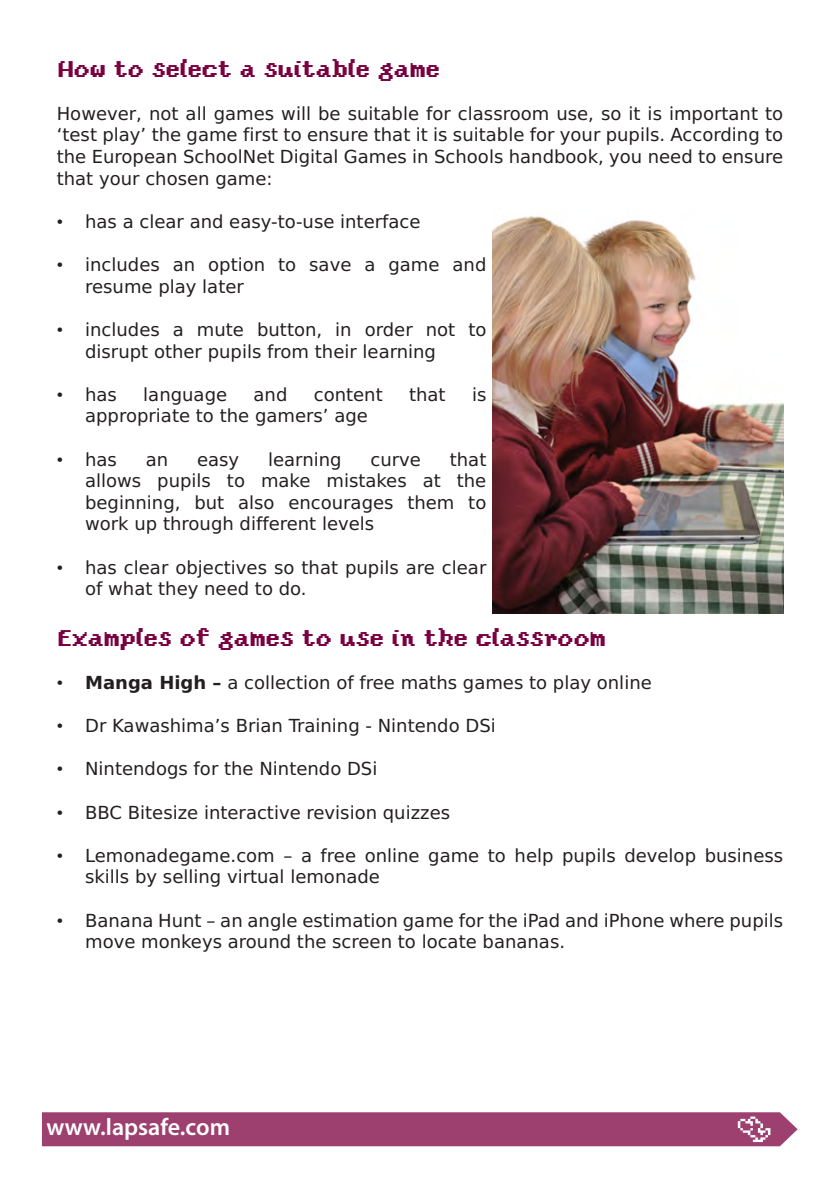
<style>
.page{position:relative;width:840px;height:1191px;background:#fff}
.page>*{position:absolute;margin:0;border:0;box-sizing:border-box;transform-origin:0 0}
.t1{font:24px "Yoster Island Reg";color:#7c0040}
.t2{font:600 24px "Myriad Pro";color:#fff}
.t3{font:18px/21.6px "BB Alpha Sans";color:#231f20}
.s1{font-weight:700}
</style>
<div class="page">
<div style="left:42px;top:1112px;width:755px;height:34px;background:#9d406f"></div>
<img style="left:492px;top:216px;width:290px;height:398px">
<p class="t1" style="left:57px;top:57px;width:383px">How to select a suitable game</p>
<p class="t3" style="left:57px;top:103px;width:727px;text-align:justify">However, not all games will be suitable for classroom use, so it is important to ‘test play’ the game first to ensure that it is suitable for your pupils. According to the European SchoolNet Digital Games in Schools handbook, you need to ensure that your chosen game:</p>
<p class="t3" style="left:57px;top:211px;width:365px">• has a clear and easy-to-use interface</p>
<p class="t3" style="left:85px;top:254px;width:402px;text-indent:-28px">• includes an option to save a game and resume play later</p>
<p class="t3" style="left:85px;top:319px;width:402px;text-indent:-28px">• includes a mute button, in order not to disrupt other pupils from their learning</p>
<p class="t3" style="left:57px;top:384px;width:62px">• has</p>
<p class="t3" style="left:143px;top:384px;width:85px">language</p>
<p class="t3" style="left:253px;top:384px;width:35px">and</p>
<p class="t3" style="left:313px;top:384px;width:70px">content</p>
<p class="t3" style="left:409px;top:384px;width:38px">that</p>
<p class="t3" style="left:471px;top:384px;width:16px">is</p>
<p class="t3" style="left:85px;top:405px;width:284px">appropriate to the gamers’ age</p>
<p class="t3" style="left:57px;top:448px;width:62px">• has</p>
<p class="t3" style="left:146px;top:448px;width:24px">an</p>
<p class="t3" style="left:197px;top:448px;width:44px">easy</p>
<p class="t3" style="left:268px;top:448px;width:75px">learning</p>
<p class="t3" style="left:370px;top:448px;width:52px">curve</p>
<p class="t3" style="left:85px;top:448px;width:402px;text-align:justify;text-indent:364px">that allows pupils to make mistakes at the beginning, but also encourages them to work up through different levels</p>
<p class="t3" style="left:85px;top:556px;width:402px;text-indent:-28px">• has clear objectives so that pupils are clear of what they need to do.</p>
<p class="t1" style="left:57px;top:625px;width:549px">Examples of games to use in the classroom</p>
<p class="t3" style="left:57px;top:672px;width:596px">• <span class="s1">Manga High –</span> a collection of free maths games to play online</p>
<p class="t3" style="left:57px;top:715px;width:440px">• Dr Kawashima’s Brian Training - Nintendo DSi</p>
<p class="t3" style="left:57px;top:758px;width:322px">• Nintendogs for the Nintendo DSi</p>
<p class="t3" style="left:57px;top:801px;width:394px">• BBC Bitesize interactive revision quizzes</p>
<p class="t3" style="left:85px;top:844px;width:699px;text-indent:-28px">• Lemonadegame.com – a free online game to help pupils develop business skills by selling virtual lemonade</p>
<p class="t3" style="left:85px;top:909px;width:699px;text-indent:-28px">• Banana Hunt – an angle estimation game for the iPad and iPhone where pupils move monkeys around the screen to locate bananas.</p>
<p class="t2" style="left:46px;top:1112px;width:185px">www.lapsafe.com</p>
</div>
